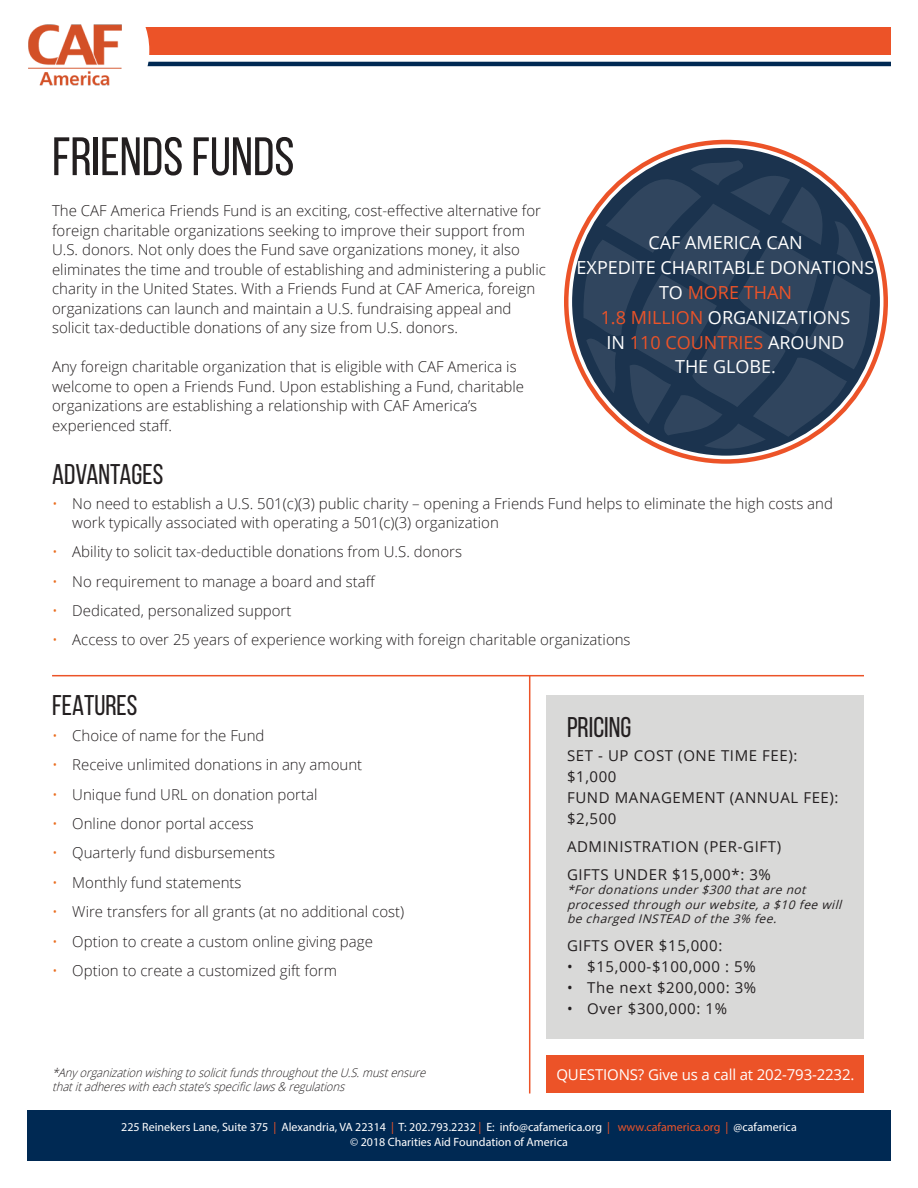
<style>
.page{position:relative;width:918px;height:1188px;background:#fff}
.page>*{position:absolute;margin:0;border:0;box-sizing:border-box;transform-origin:0 0}
.t1{font:54px "Bebas Neue";color:#231f20}
.t2{font:28.5px "Bebas Neue";color:#231f20}
.t3{font:18px/24.9px "Open Sans";color:#fff;text-align:center}
.t4{font:300 15px/19.5px "Open Sans";color:#231f20}
.t5{font:15px/21px "Open Sans";letter-spacing:.04em;color:#231f20}
.t6{font:15px "Open Sans";letter-spacing:-.01em;color:#fff}
.t7{font:12px "Myriad Pro";color:#fff}
.t8{font:italic 300 12px/14.4px "Open Sans";color:#231f20;scale:.93 1}
.t9{font:italic 12px/14.4px "Open Sans";color:#231f20}
.s1{color:#ea6d1f}
.s2{color:#ec5328}
</style>
<div class="page">
<div style="left:547px;top:1055px;width:317px;height:38px;background:#ec5328"></div>
<div style="left:547px;top:696px;width:317px;height:343px;background:#d9d9d8"></div>
<div style="left:112px;top:27px;width:779px;height:28px;background:#ec5328"></div>
<hr style="left:112px;top:62px;width:779px;height:4px;background:#002953">
<svg style="left:130px;top:27px;width:19px;height:40px"></svg>
<div style="left:27px;top:1110px;width:864px;height:51px;background:#002953"></div>
<img style="left:28px;top:24px;width:102px;height:62px">
<hr style="left:52px;top:675px;width:812px;height:1px;background:#ec5328">
<hr style="left:529px;top:676px;width:1px;height:418px;background:#ec5328">
<div style="left:572px;top:148px;width:308px;height:308px;background:#1b334e;border-radius:50%"></div>
<svg style="left:583px;top:159px;width:288px;height:291px"></svg>
<p class="t1" style="left:52px;top:127px;width:244px">FRIENDS FUNDS</p>
<p class="t4" style="left:52px;top:201px;width:495px">The CAF America Friends Fund is an exciting, cost-effective alternative for foreign charitable organizations seeking to improve their support from U.S. donors. Not only does the Fund save organizations money, it also eliminates the time and trouble of establishing and administering a public charity in the United States. With a Friends Fund at CAF America, foreign organizations can launch and maintain a U.S. fundraising appeal and solicit tax-deductible donations of any size from U.S. donors.</p>
<p class="t4" style="left:52px;top:357px;width:474px">Any foreign charitable organization that is eligible with CAF America is welcome to open a Friends Fund. Upon establishing a Fund, charitable organizations are establishing a relationship with CAF America’s experienced staff.</p>
<p class="t2" style="left:52px;top:459px;width:113px">ADVANTAGES</p>
<p class="t4" style="left:72px;top:494px;width:762px;line-height:18.6px;text-indent:-20px"><span class="s1">•</span> No need to establish a U.S. 501(c)(3) public charity – opening a Friends Fund helps to eliminate the high costs and work typically associated with operating a 501(c)(3) organization</p>
<p class="t4" style="left:52px;top:542px;width:411px"><span class="s1">•</span> Ability to solicit tax-deductible donations from U.S. donors</p>
<p class="t4" style="left:52px;top:571px;width:325px"><span class="s1">•</span> No requirement to manage a board and staff</p>
<p class="t4" style="left:52px;top:600px;width:241px"><span class="s1">•</span> Dedicated, personalized support</p>
<p class="t4" style="left:52px;top:630px;width:580px"><span class="s1">•</span> Access to over 25 years of experience working with foreign charitable organizations</p>
<p class="t3" style="left:577px;top:230px;width:299px">CAF AMERICA CAN<br>EXPEDITE CHARITABLE DONATIONS<br>TO <span class="s2">MORE THAN<br>1.8 MILLION</span> ORGANIZATIONS<br>IN <span class="s2">110 COUNTRIES</span> AROUND<br>THE GLOBE.</p>
<p class="t2" style="left:52px;top:690px;width:87px">FEATURES</p>
<p class="t4" style="left:52px;top:725px;width:214px"><span class="s1">•</span> Choice of name for the Fund</p>
<p class="t4" style="left:52px;top:755px;width:312px"><span class="s1">•</span> Receive unlimited donations in any amount</p>
<p class="t4" style="left:52px;top:784px;width:267px"><span class="s1">•</span> Unique fund URL on donation portal</p>
<p class="t4" style="left:52px;top:813px;width:203px"><span class="s1">•</span> Online donor portal access</p>
<p class="t4" style="left:52px;top:843px;width:225px"><span class="s1">•</span> Quarterly fund disbursements</p>
<p class="t4" style="left:52px;top:872px;width:191px"><span class="s1">•</span> Monthly fund statements</p>
<p class="t4" style="left:52px;top:902px;width:354px"><span class="s1">•</span> Wire transfers for all grants (at no additional cost)</p>
<p class="t4" style="left:52px;top:931px;width:322px"><span class="s1">•</span> Option to create a custom online giving page</p>
<p class="t4" style="left:52px;top:960px;width:286px"><span class="s1">•</span> Option to create a customized gift form</p>
<p class="t8" style="left:52px;top:1065px;width:407px">*Any organizationwishingtosolicitfundsthroughouttheU.S.mustensure thatitadhereswitheachstate’sspecificlaws&amp; regulations</p>
<p class="t2" style="left:567px;top:712px;width:66px">PRICING</p>
<p class="t5" style="left:567px;top:745px;width:273px">SET - UP COST (ONE TIME FEE): $1,000<br>FUND MANAGEMENT (ANNUAL FEE): $2,500</p>
<p class="t5" style="left:567px;top:836px;width:216px">ADMINISTRATION (PER-GIFT)</p>
<p class="t5" style="left:567px;top:864px;width:205px">GIFTS UNDER $15,000*: 3%</p>
<p class="t9" style="left:567px;top:882px;width:280px">*Fordonationsunder$300 thatare not processed through ourwebsite,a $10 fee will be charged INSTEAD ofthe 3% fee.</p>
<p class="t5" style="left:567px;top:934px;width:157px">GIFTS OVER $15,000:</p>
<p class="t5" style="left:567px;top:955px;width:190px">• $15,000-$100,000 : 5%</p>
<p class="t5" style="left:567px;top:976px;width:191px">• The next $200,000: 3%</p>
<p class="t5" style="left:567px;top:997px;width:162px">• Over $300,000: 1%</p>
<p class="t6" style="left:556px;top:1064px;width:300px">QUESTIONS? Give us a call at 202-793-2232.</p>
<p class="t7" style="left:121px;top:1120px;width:677px">225 Reinekers Lane, Suite 375 <span class="s2">|</span> Alexandria, VA 22314 <span class="s2">|</span> T: 202.793.2232 <span class="s2">|</span> E: info@cafamerica.org <span class="s2">| www.cafamerica.org |</span> @cafamerica</p>
<p class="t7" style="left:350px;top:1135px;width:219px">© 2018 Charities Aid Foundation of America</p>
</div>
